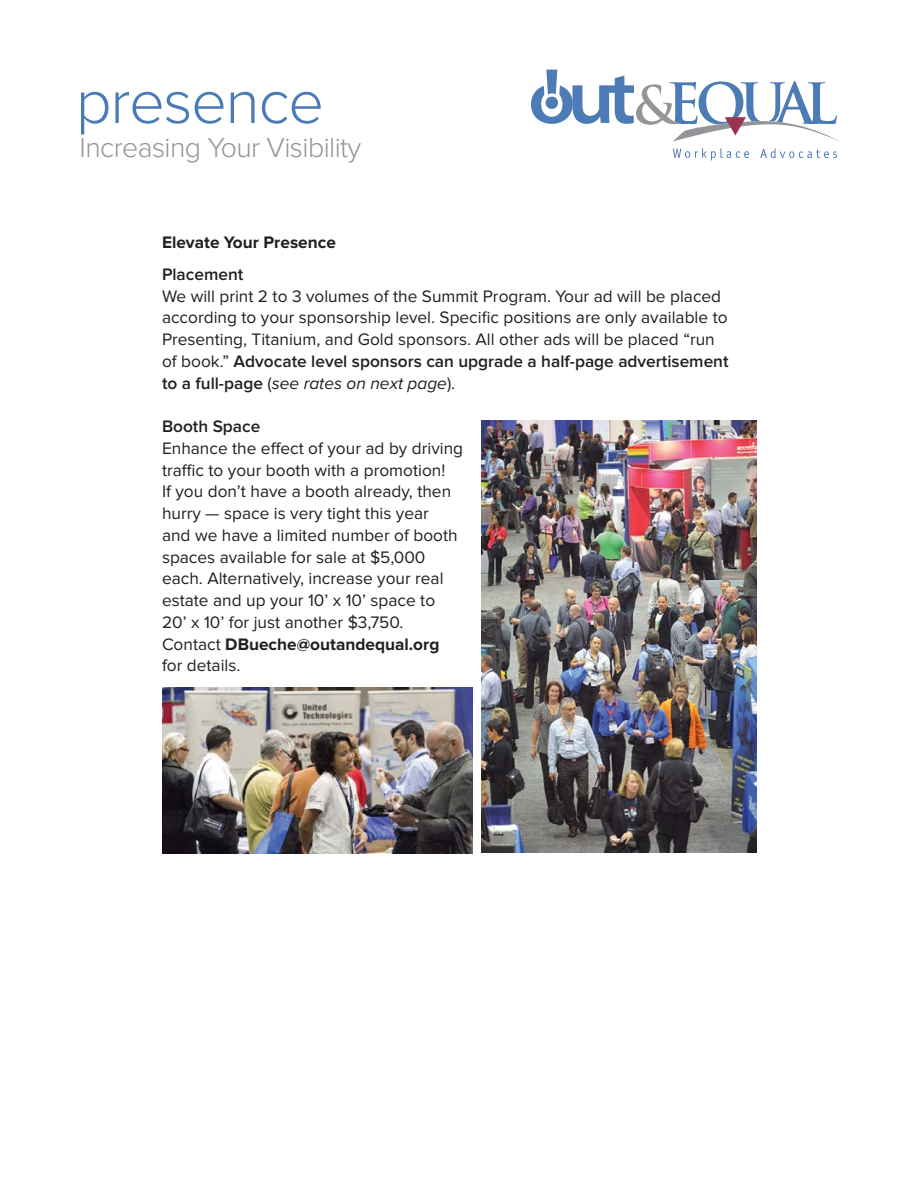
<style>
.page{position:relative;width:918px;height:1188px;background:#fff}
.page>*{position:absolute;margin:0;border:0;box-sizing:border-box;transform-origin:0 0}
.t1{font:300 63px "Proxima Nova";letter-spacing:-.02em;color:#4a7bb6}
.t2{font:300 28.5px "Proxima Nova";letter-spacing:-.02em;color:#939598}
.t3{font:17.25px/21.8px "Proxima Nova";color:#231f20}
.t4{font:700 17.25px "Proxima Nova";color:#231f20}
.t5{font:600 17.25px "Proxima Nova";color:#231f20}
.s1{font-weight:600}
.s2{font-style:italic}
.s3{font-weight:700}
</style>
<div class="page">
<svg style="left:760px;top:148px;width:77px;height:10px"></svg>
<svg style="left:673px;top:148px;width:76px;height:12px"></svg>
<svg style="left:531px;top:70px;width:308px;height:72px"></svg>
<img style="left:482px;top:420px;width:274px;height:433px">
<img style="left:162px;top:687px;width:310px;height:167px">
<h1 class="t1" style="left:76px;top:82px;width:250px">presence</h1>
<h2 class="t2" style="left:80px;top:139px;width:283px">Increasing Your Visibility</h2>
<p class="t4" style="left:162px;top:236px;width:175px">Elevate Your Presence</p>
<p class="t5" style="left:162px;top:269px;width:83px">Placement</p>
<p class="t3" style="left:162px;top:287px;width:568px">We will print 2 to 3 volumes of the Summit Program. Your ad will be placed according to your sponsorship level. Specific positions are only available to Presenting, Titanium, and Gold sponsors. All other ads will be placed “run of book.” <span class="s1">Advocate level sponsors can upgrade a half-page advertisement to a full-page</span> (<span class="s2">see rates on next page</span>).</p>
<p class="t5" style="left:162px;top:421px;width:100px">Booth Space</p>
<p class="t3" style="left:162px;top:439px;width:303px">Enhance the effect of your ad by driving traffic to your booth with a promotion!<br>If you don’t have a booth already, then hurry — space is very tight this year<br>and we have a limited number of booth spaces available for sale at $5,000 each. Alternatively, increase your real estate and up your 10’ x 10’ space to 20’ x 10’ for just another $3,750.<br>Contact <span class="s3">DBueche@outandequal.org </span>for details.</p>
</div>
